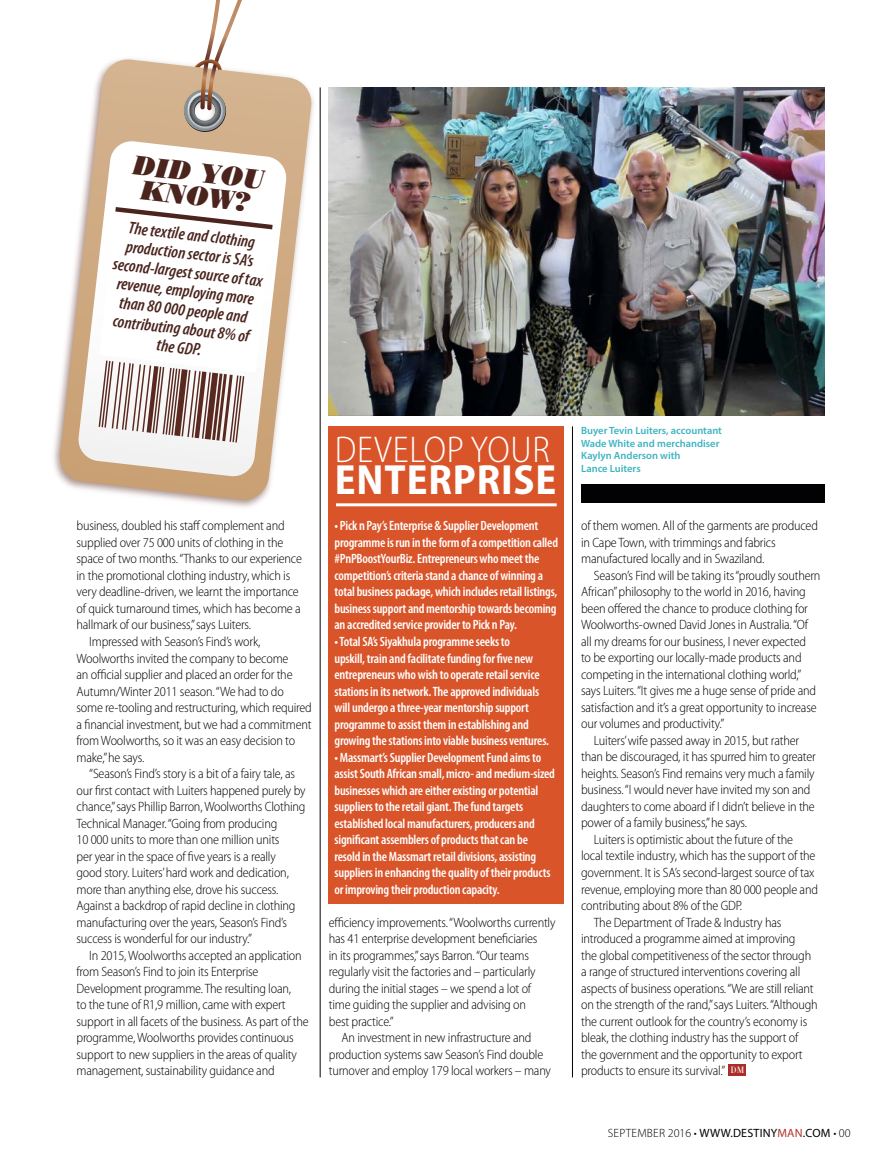
<style>
.page{position:relative;width:893px;height:1170px;background:#fff}
.page>*{position:absolute;margin:0;border:0;box-sizing:border-box;transform-origin:0 0}
.t1{font:700 semi-condensed 42.45px "Myriad Pro";letter-spacing:.02em;color:#fff}
.t2{font:300 semi-condensed 37.35px "Myriad Pro";letter-spacing:.02em;color:#fff}
.t3{font:italic 27.15px/23.9px "Bodoni Std Poster";color:#4a241d;text-align:center}
.t4{font:italic 600 condensed 17.1px/18.9px "Myriad Pro";color:#4a241d;text-align:center}
.t5{font:300 semi-condensed 13.5px/16.5px "Myriad Pro";letter-spacing:-.015em;color:#000}
.t6{font:600 condensed 13.5px/16.5px "Myriad Pro";letter-spacing:-.015em;color:#fff}
.t7{font:300 12px "Myriad Pro";letter-spacing:.02em;color:#000}
.t8{font:600 10.5px/12.6px "Myriad Pro";color:#3eb4c2}
.t9{font:300 9px "HTF Didot L06";color:#fff}
.s1{font-weight:400}
.s2{font-weight:400;color:#ac3530}
</style>
<div class="page">
<img style="left:329px;top:87px;width:496px;height:328px">
<div style="left:329px;top:426px;width:235px;height:478px;background:#d95429"></div>
<hr style="left:336px;top:503px;width:221px;height:3px;background:#fff">
<hr style="left:320px;top:87px;width:1px;height:990px;background:#000">
<hr style="left:572px;top:426px;width:1px;height:651px;background:#000">
<div style="left:581px;top:484px;width:244px;height:19px;background:#020204"></div>
<img style="left:53px;top:58px;width:268px;height:458px">
<svg style="left:59px;top:59px;width:254px;height:442px"></svg>
<svg style="left:183px;top:0;width:89px;height:133px"></svg>
<svg style="left:77px;top:141px;width:210px;height:336px"></svg>
<svg style="left:77px;top:204px;width:200px;height:275px"></svg>
<div style="left:728px;top:1063px;width:18px;height:12px;background:#ab2d29"></div>
<h3 class="t3" style="left:135px;top:153px;width:134px;rotate:7deg">DID YOU<br>KNOW?</h3>
<p class="t4" style="left:118px;top:218px;width:152px;rotate:6deg">The textile and clothing production sector is SA’s second-largest source of tax revenue, employing more than 80 000 people and contributing about 8% of the GDP.</p>
<p class="t5" style="left:77px;top:518px;width:210px">business, doubled his staff complement and</p>
<p class="t5" style="left:77px;top:534px;width:208px">supplied over 75 000 units of clothing in the</p>
<p class="t5" style="left:77px;top:551px;width:227px">space of two months. “Thanks to our experience</p>
<p class="t5" style="left:77px;top:567px;width:215px">in the promotional clothing industry, which is</p>
<p class="t5" style="left:77px;top:584px;width:224px">very deadline-driven, we learnt the importance</p>
<p class="t5" style="left:77px;top:600px;width:226px">of quick turnaround times, which has become a</p>
<p class="t5" style="left:77px;top:617px;width:176px">hallmark of our business,” says Luiters.</p>
<p class="t5" style="left:89px;top:633px;width:173px">Impressed with Season’s Find’s work,</p>
<p class="t5" style="left:77px;top:650px;width:213px">Woolworths invited the company to become</p>
<p class="t5" style="left:77px;top:666px;width:218px">an official supplier and placed an order for the</p>
<p class="t5" style="left:77px;top:683px;width:209px">Autumn/Winter 2011 season. “We had to do</p>
<p class="t5" style="left:77px;top:699px;width:237px">some re-tooling and restructuring, which required</p>
<p class="t5" style="left:77px;top:716px;width:237px">a financial investment, but we had a commitment</p>
<p class="t5" style="left:77px;top:732px;width:220px">from Woolworths, so it was an easy decision to</p>
<p class="t5" style="left:77px;top:749px;width:69px">make,” he says.</p>
<p class="t5" style="left:89px;top:765px;width:207px">“Season’s Find’s story is a bit of a fairy tale, as</p>
<p class="t5" style="left:77px;top:782px;width:231px">our first contact with Luiters happened purely by</p>
<p class="t5" style="left:77px;top:798px;width:230px">chance,” says Phillip Barron, Woolworths Clothing</p>
<p class="t5" style="left:77px;top:815px;width:202px">Technical Manager. “Going from producing</p>
<p class="t5" style="left:77px;top:831px;width:205px">10 000 units to more than one million units</p>
<p class="t5" style="left:77px;top:848px;width:201px">per year in the space of five years is a really</p>
<p class="t5" style="left:77px;top:864px;width:214px">good story. Luiters’ hard work and dedication,</p>
<p class="t5" style="left:77px;top:881px;width:203px">more than anything else, drove his success.</p>
<p class="t5" style="left:77px;top:897px;width:221px">Against a backdrop of rapid decline in clothing</p>
<p class="t5" style="left:77px;top:914px;width:212px">manufacturing over the years, Season’s Find’s</p>
<p class="t5" style="left:77px;top:930px;width:177px">success is wonderful for our industry.”</p>
<p class="t5" style="left:89px;top:947px;width:214px">In 2015, Woolworths accepted an application</p>
<p class="t5" style="left:77px;top:963px;width:183px">from Season’s Find to join its Enterprise</p>
<p class="t5" style="left:77px;top:980px;width:216px">Development programme. The resulting loan,</p>
<p class="t5" style="left:77px;top:996px;width:211px">to the tune of R1,9 million, came with expert</p>
<p class="t5" style="left:77px;top:1013px;width:234px">support in all facets of the business. As part of the</p>
<p class="t5" style="left:77px;top:1029px;width:219px">programme, Woolworths provides continuous</p>
<p class="t5" style="left:77px;top:1046px;width:222px">support to new suppliers in the areas of quality</p>
<p class="t5" style="left:77px;top:1062px;width:200px">management, sustainability guidance and</p>
<h2 class="t2" style="left:335px;top:429px;width:217px">DEVELOP YOUR</h2>
<h1 class="t1" style="left:335px;top:455px;width:223px">ENTERPRISE</h1>
<p class="t8" style="left:581px;top:424px;width:142px">Buyer Tevin Luiters, accountant<br>Wade White and merchandiser<br>Kaylyn Anderson with<br>Lance Luiters</p>
<p class="t5" style="left:581px;top:518px;width:238px">of them women. All of the garments are produced in Cape Town, with trimmings and fabrics manufactured locally and in Swaziland.</p>
<p class="t5" style="left:594px;top:567px;width:228px">Season’s Find will be taking its “proudly southern</p>
<p class="t5" style="left:581px;top:584px;width:226px">African” philosophy to the world in 2016, having</p>
<p class="t5" style="left:581px;top:600px;width:228px">been offered the chance to produce clothing for</p>
<p class="t5" style="left:581px;top:617px;width:228px">Woolworths-owned David Jones in Australia. “Of</p>
<p class="t5" style="left:581px;top:633px;width:226px">all my dreams for our business, I never expected</p>
<p class="t5" style="left:581px;top:650px;width:222px">to be exporting our locally-made products and</p>
<p class="t5" style="left:581px;top:666px;width:222px">competing in the international clothing world,”</p>
<p class="t5" style="left:581px;top:683px;width:236px">says Luiters. “It gives me a huge sense of pride and</p>
<p class="t5" style="left:581px;top:699px;width:237px">satisfaction and it’s a great opportunity to increase</p>
<p class="t5" style="left:581px;top:716px;width:145px">our volumes and productivity.”</p>
<p class="t5" style="left:594px;top:732px;width:207px">Luiters’ wife passed away in 2015, but rather</p>
<p class="t5" style="left:581px;top:749px;width:236px">than be discouraged, it has spurred him to greater</p>
<p class="t5" style="left:581px;top:765px;width:235px">heights. Season’s Find remains very much a family</p>
<p class="t5" style="left:581px;top:782px;width:231px">business. “I would never have invited my son and</p>
<p class="t5" style="left:581px;top:798px;width:235px">daughters to come aboard if I didn’t believe in the</p>
<p class="t5" style="left:581px;top:815px;width:168px">power of a family business,” he says.</p>
<p class="t5" style="left:594px;top:831px;width:201px">Luiters is optimistic about the future of the</p>
<p class="t5" style="left:581px;top:848px;width:236px">local textile industry, which has the support of the</p>
<p class="t5" style="left:581px;top:864px;width:235px">government. It is SA’s second-largest source of tax</p>
<p class="t5" style="left:581px;top:881px;width:238px">revenue, employing more than 80 000 people and</p>
<p class="t5" style="left:581px;top:897px;width:163px">contributing about 8% of the GDP.</p>
<p class="t5" style="left:594px;top:913px;width:189px">The Department of Trade &amp; Industry has</p>
<p class="t5" style="left:581px;top:930px;width:216px">introduced a programme aimed at improving</p>
<p class="t5" style="left:581px;top:946px;width:232px">the global competitiveness of the sector through</p>
<p class="t5" style="left:581px;top:963px;width:221px">a range of structured interventions covering all</p>
<p class="t5" style="left:581px;top:979px;width:234px">aspects of business operations. “We are still reliant</p>
<p class="t5" style="left:581px;top:996px;width:238px">on the strength of the rand,” says Luiters. “Although</p>
<p class="t5" style="left:581px;top:1012px;width:228px">the current outlook for the country’s economy is</p>
<p class="t5" style="left:581px;top:1029px;width:219px">bleak, the clothing industry has the support of</p>
<p class="t5" style="left:581px;top:1045px;width:223px">the government and the opportunity to export</p>
<p class="t5" style="left:581px;top:1062px;width:146px">products to ensure its survival.”</p>
<p class="t6" style="left:334px;top:518px;width:225px">• Pick n Pay’s Enterprise &amp; Supplier Development programme is run in the form of a competition called #PnPBoostYourBiz. Entrepreneurs who meet the competition’s criteria stand a chance of winning a total business package, which includes retail listings, business support and mentorship towards becoming an accredited service provider to Pick n Pay.</p>
<p class="t6" style="left:334px;top:633px;width:216px">• Total SA’s Siyakhula programme seeks to<br>upskill, train and facilitate funding for five new entrepreneurs who wish to operate retail service stations in its network. The approved individuals will undergo a three-year mentorship support programme to assist them in establishing and growing the stations into viable business ventures.</p>
<p class="t6" style="left:334px;top:749px;width:222px">• Massmart’s Supplier Development Fund aims to assist South African small, micro- and medium-sized businesses which are either existing or potential suppliers to the retail giant. The fund targets established local manufacturers, producers and significant assemblers of products that can be resold in the Massmart retail divisions, assisting suppliers in enhancing the quality of their products or improving their production capacity.</p>
<p class="t5" style="left:329px;top:914px;width:228px">efficiency improvements. “Woolworths currently</p>
<p class="t5" style="left:329px;top:930px;width:210px">has 41 enterprise development beneficiaries</p>
<p class="t5" style="left:329px;top:947px;width:202px">in its programmes,” says Barron. “Our teams</p>
<p class="t5" style="left:329px;top:963px;width:208px">regularly visit the factories and – particularly</p>
<p class="t5" style="left:329px;top:980px;width:204px">during the initial stages – we spend a lot of</p>
<p class="t5" style="left:329px;top:996px;width:199px">time guiding the supplier and advising on</p>
<p class="t5" style="left:329px;top:1013px;width:66px">best practice.”</p>
<p class="t5" style="left:342px;top:1029px;width:191px">An investment in new infrastructure and</p>
<p class="t5" style="left:329px;top:1046px;width:216px">production systems saw Season’s Find double</p>
<p class="t5" style="left:329px;top:1062px;width:224px">turnover and employ 179 local workers – many</p>
<p class="t9" style="left:731px;top:1063px;width:15px">DM</p>
<p class="t7" style="left:608px;top:1125px;width:244px">SEPTEMBER 2016 • <span class="s1">WWW.DESTINY</span><span class="s2">MAN</span><span class="s1">.COM</span> • 00</p>
</div>
